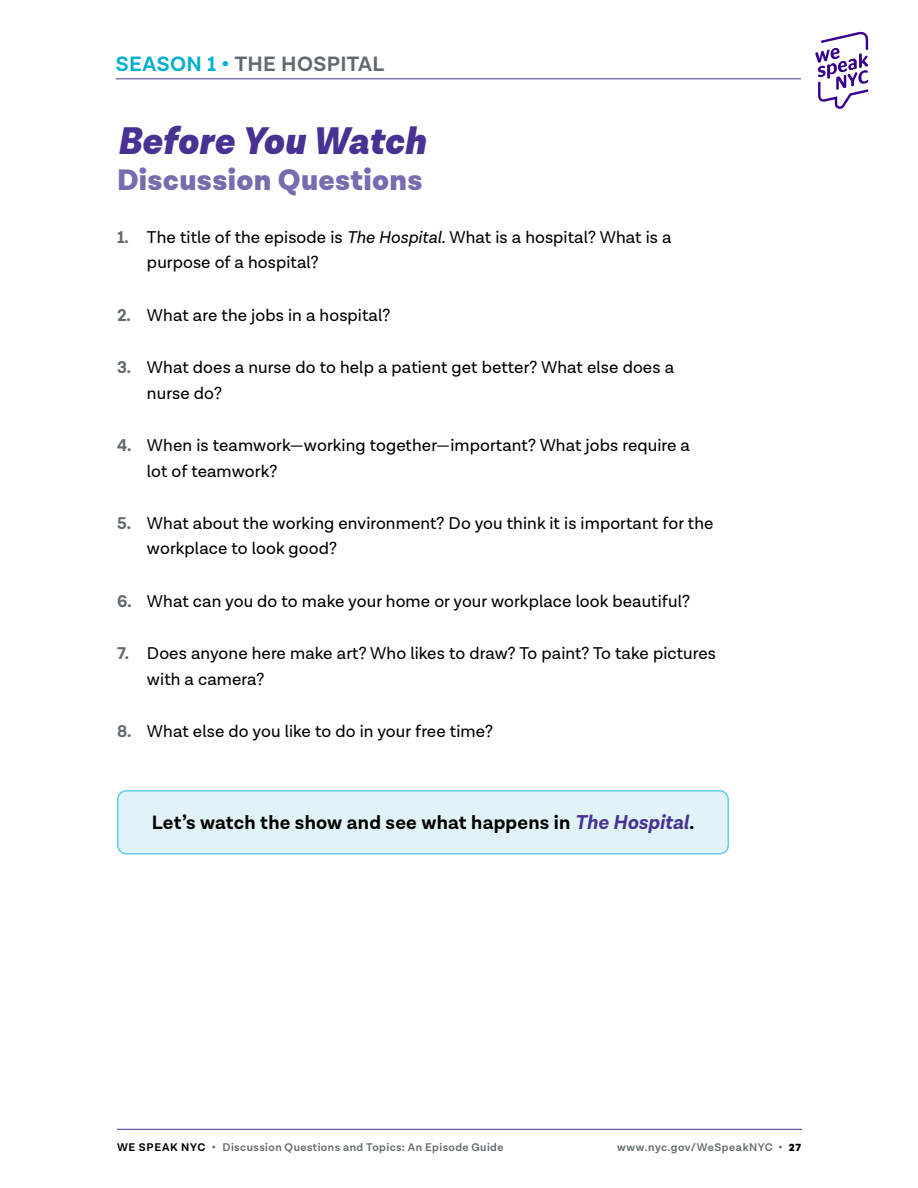
<style>
.page{position:relative;width:918px;height:1188px;background:#fff}
.page>*{position:absolute;margin:0;border:0;box-sizing:border-box;transform-origin:0 0}
.t1{font:italic 900 39px "Lota Grotesque";letter-spacing:.005em;color:#473192}
.t2{font:900 30px "Lota Grotesque";letter-spacing:.01em;color:#7a6aaf}
.t3{font:700 21px "Lota Grotesque";letter-spacing:.02em;color:#606a70}
.t4{font:700 19.5px "Lota Grotesque";letter-spacing:.01em;color:#000}
.t5{font:17.25px/25.5px "Lota Grotesque";letter-spacing:.005em;color:#000}
.t6{font:600 11.25px "Lota Grotesque";letter-spacing:.04em;color:#606a70}
.s1{color:#00afd1}
.s2{font-weight:700;color:#606a70}
.s3{font-style:italic}
.s4{font-style:italic;font-size:20.25px;color:#473192}
.s5{font-weight:700;color:#000}
.s6{font-weight:900;font-size:10.5px;color:#000}
</style>
<div class="page">
<svg style="left:815px;top:31px;width:53px;height:78px"></svg>
<hr style="left:117px;top:1129px;width:685px;height:1px;background:#473192">
<hr style="left:116px;top:78px;width:685px;height:1px;background:#473192">
<div style="left:118px;top:791px;width:610px;height:63px;background:#e1f3f7;border-radius:9px"></div>
<div style="left:117px;top:790px;width:612px;height:65px;border:2px solid #64cbe8;border-radius:9px"></div>
<p class="t3" style="left:116px;top:52px;width:270px"><span class="s1">SEASON 1 •</span> THE HOSPITAL</p>
<h1 class="t1" style="left:117px;top:118px;width:310px">Before You Watch</h1>
<h2 class="t2" style="left:117px;top:162px;width:307px">Discussion Questions</h2>
<p class="t5" style="left:147px;top:224px;width:526px;text-indent:-30px"><span class="s2">1.</span> The title of the episode is <span class="s3">The Hospital</span>. What is a hospital? What is a purpose of a hospital?</p>
<p class="t5" style="left:117px;top:302px;width:275px"><span class="s2">2.</span> What are the jobs in a hospital?</p>
<p class="t5" style="left:147px;top:355px;width:529px;text-indent:-30px"><span class="s2">3.</span> What does a nurse do to help a patient get better? What else does a nurse do?</p>
<p class="t5" style="left:147px;top:433px;width:545px;text-indent:-30px"><span class="s2">4.</span> When is teamwork—working together—important? What jobs require a lot of teamwork?</p>
<p class="t5" style="left:147px;top:511px;width:568px;text-indent:-30px"><span class="s2">5.</span> What about the working environment? Do you think it is important for the workplace to look good?</p>
<p class="t5" style="left:117px;top:589px;width:575px"><span class="s2">6.</span> What can you do to make your home or your workplace look beautiful?</p>
<p class="t5" style="left:147px;top:641px;width:570px;text-indent:-30px"><span class="s2">7.</span> Does anyone here make art? Who likes to draw? To paint? To take pictures with a camera?</p>
<p class="t5" style="left:117px;top:719px;width:378px"><span class="s2">8.</span> What else do you like to do in your free time?</p>
<p class="t4" style="left:152px;top:811px;width:544px">Let’s watch the show and see what happens in <span class="s4">The Hospital</span>.</p>
<p class="t6" style="left:117px;top:1140px;width:388px"><span class="s5">WE SPEAK NYC</span> • Discussion Questions and Topics: An Episode Guide</p>
<p class="t6" style="left:617px;top:1140px;width:185px">www.nyc.gov/WeSpeakNYC • <span class="s6">27</span></p>
</div>
